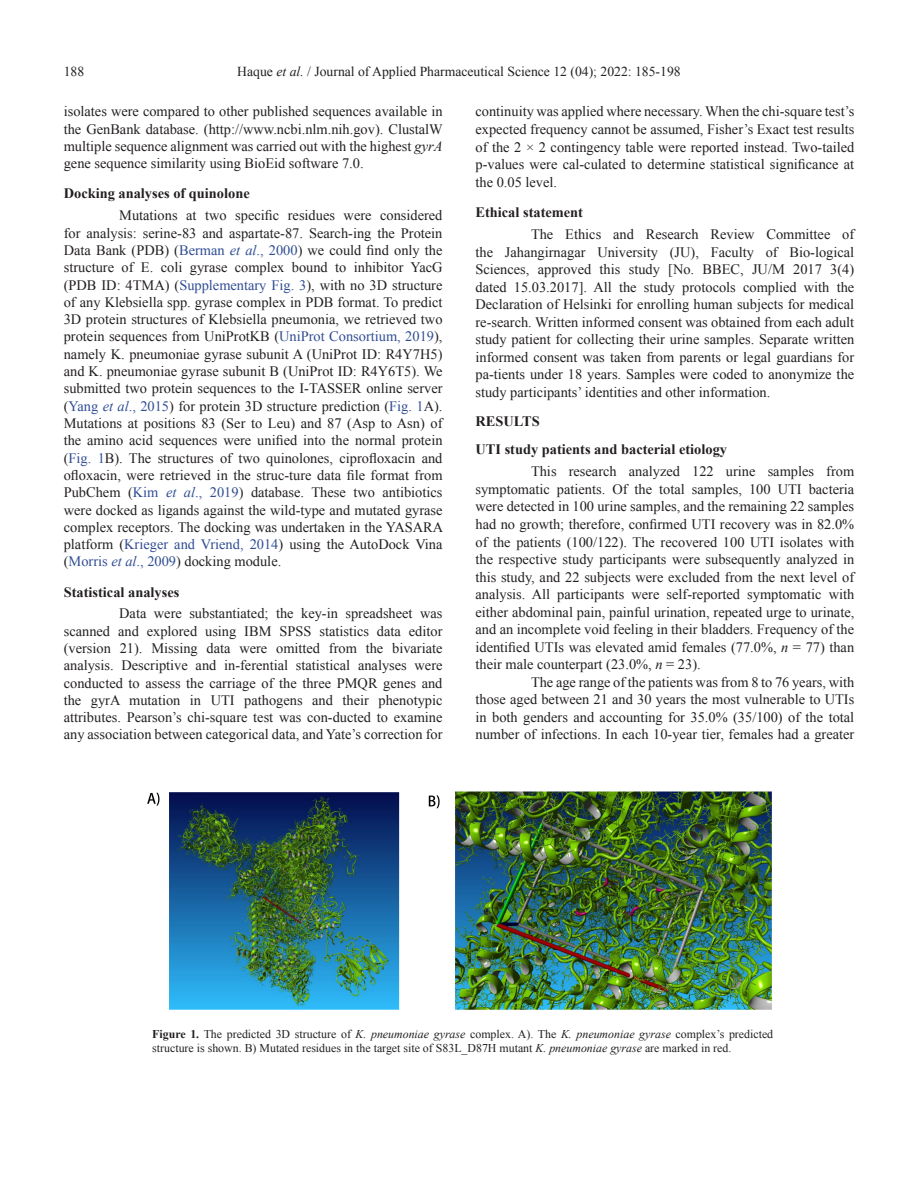
<style>
.page{position:relative;width:918px;height:1188px;background:#fff}
.page>*{position:absolute;margin:0;border:0;box-sizing:border-box;transform-origin:0 0}
.Para_Indent{font:14.4px/17.2px "Times New Roman";color:#231f20;text-align:justify}
.B_Head{font:700 14.4px "Times New Roman";color:#231f20}
.A_Aft_B{font:700 14.4px "Times New Roman";color:#231f20}
.A_Head{font:700 14.4px "Times New Roman";color:#231f20}
.t1{font:13.65px "Times New Roman";color:#231f20}
.Fig_Caption{font:11.85px/14.2px "Times New Roman";color:#231f20}
.s1{font-style:italic}
.s2{color:#304d94}
.s3{font-style:italic;color:#304d94}
.s4{font-weight:700}
</style>
<div class="page">
<img style="left:147px;top:791px;width:625px;height:219px">
<p class="t1" style="left:64px;top:63px;width:22px">188</p>
<p class="t1" style="left:237px;top:63px;width:445px">Haque <span class="s1">et al.</span> / Journal of Applied Pharmaceutical Science 12 (04); 2022: 185-198</p>
<p class="Para_Indent" style="left:64px;top:103px;width:381px">isolates were compared to other published sequences available in the GenBank database. (http://www.ncbi.nlm.nih.gov). ClustalW multiple sequence alignment was carried out with the highest <span class="s1">gyrA </span>gene sequence similarity using BioEid software 7.0.</p>
<p class="B_Head" style="left:64px;top:184px;width:188px">Docking analyses of quinolone</p>
<p class="Para_Indent" style="left:64px;top:207px;width:381px;text-indent:56px">Mutations at two specific residues were considered for analysis: serine-83 and aspartate-87. Search-ing the Protein Data Bank (PDB) (<span class="s2">Berman</span> <span class="s3">et al</span><span class="s2">., 2000</span>) we could find only the structure of E. coli gyrase complex bound to inhibitor YacG (PDB ID: 4TMA) (<span class="s2">Supplementary Fig. 3</span>), with no 3D structure of any Klebsiella spp. gyrase complex in PDB format. To predict 3D protein structures of Klebsiella pneumonia, we retrieved two protein sequences from UniProtKB (<span class="s2">UniProt Consortium, 2019</span>), namely K. pneumoniae gyrase subunit A (UniProt ID: R4Y7H5) and K. pneumoniae gyrase subunit B (UniProt ID: R4Y6T5). We submitted two protein sequences to the I-TASSER online server (<span class="s2">Yang</span> <span class="s3">et al</span><span class="s2">., 2015</span>) for protein 3D structure prediction (<span class="s2">Fig. 1</span>A).<br>Mutations at positions 83 (Ser to Leu) and 87 (Asp to Asn) of the amino acid sequences were unified into the normal protein (<span class="s2">Fig. 1</span>B). The structures of two quinolones, ciprofloxacin and ofloxacin, were retrieved in the struc-ture data file format from PubChem (<span class="s2">Kim</span> <span class="s3">et al</span><span class="s2">., 2019</span>) database. These two antibiotics were docked as ligands against the wild-type and mutated gyrase complex receptors. The docking was undertaken in the YASARA platform (<span class="s2">Krieger and Vriend, 2014</span>) using the AutoDock Vina (<span class="s2">Morris</span> <span class="s3">et al</span><span class="s2">., 2009</span>) docking module.</p>
<p class="B_Head" style="left:64px;top:582px;width:117px">Statistical analyses</p>
<p class="Para_Indent" style="left:64px;top:605px;width:380px;text-indent:56px">Data were substantiated; the key-in spreadsheet was scanned and explored using IBM SPSS statistics data editor (version 21). Missing data were omitted from the bivariate analysis. Descriptive and in-ferential statistical analyses were conducted to assess the carriage of the three PMQR genes and the gyrA mutation in UTI pathogens and their phenotypic attributes. Pearson’s chi-square test was con-ducted to examine any association between categorical data, and Yate’s correction for</p>
<p class="Para_Indent" style="left:476px;top:103px;width:380px">continuity was applied where necessary. When the chi-square test’s expected frequency cannot be assumed, Fisher’s Exact test results of the 2 × 2 contingency table were reported instead. Two-tailed p-values were cal-culated to determine statistical significance at the 0.05 level.</p>
<p class="B_Head" style="left:476px;top:202px;width:109px">Ethical statement</p>
<p class="Para_Indent" style="left:476px;top:225px;width:380px;text-indent:56px">The Ethics and Research Review Committee of the Jahangirnagar University (JU), Faculty of Bio-logical Sciences, approved this study [No. BBEC, JU/M 2017 3(4) dated 15.03.2017]. All the study protocols complied with the Declaration of Helsinki for enrolling human subjects for medical re-search. Written informed consent was obtained from each adult study patient for collecting their urine samples. Separate written informed consent was taken from parents or legal guardians for pa-tients under 18 years. Samples were coded to anonymize the study participants’ identities and other information.</p>
<p class="A_Head" style="left:476px;top:412px;width:66px">RESULTS</p>
<p class="A_Aft_B" style="left:476px;top:440px;width:253px">UTI study patients and bacterial etiology</p>
<p class="Para_Indent" style="left:476px;top:463px;width:380px;text-indent:56px">This research analyzed 122 urine samples from symptomatic patients. Of the total samples, 100 UTI bacteria were detected in 100 urine samples, and the remaining 22 samples had no growth; therefore, confirmed UTI recovery was in 82.0% of the patients (100/122). The recovered 100 UTI isolates with the respective study participants were subsequently analyzed in this study, and 22 subjects were excluded from the next level of analysis. All participants were self-reported symptomatic with either abdominal pain, painful urination, repeated urge to urinate, and an incomplete void feeling in their bladders. Frequency of the identified UTIs was elevated amid females (77.0%, <span class="s1">n</span> = 77) than their male counterpart (23.0%, <span class="s1">n</span> = 23).</p>
<p class="Para_Indent" style="left:476px;top:673px;width:380px;text-indent:56px">The age range of the patients was from 8 to 76 years, with those aged between 21 and 30 years the most vulnerable to UTIs in both genders and accounting for 35.0% (35/100) of the total number of infections. In each 10-year tier, females had a greater</p>
<p class="Fig_Caption" style="left:152px;top:1027px;width:622px"><span class="s4">Figure 1.</span> The predicted 3D structure of <span class="s1">K. pneumoniae gyrase</span> complex. A). The <span class="s1">K. pneumoniae gyrase</span> complex’s predicted structure is shown. B) Mutated residues in the target site of S83L_D87H mutant <span class="s1">K. pneumoniae gyrase</span> are marked in red.</p>
</div>
